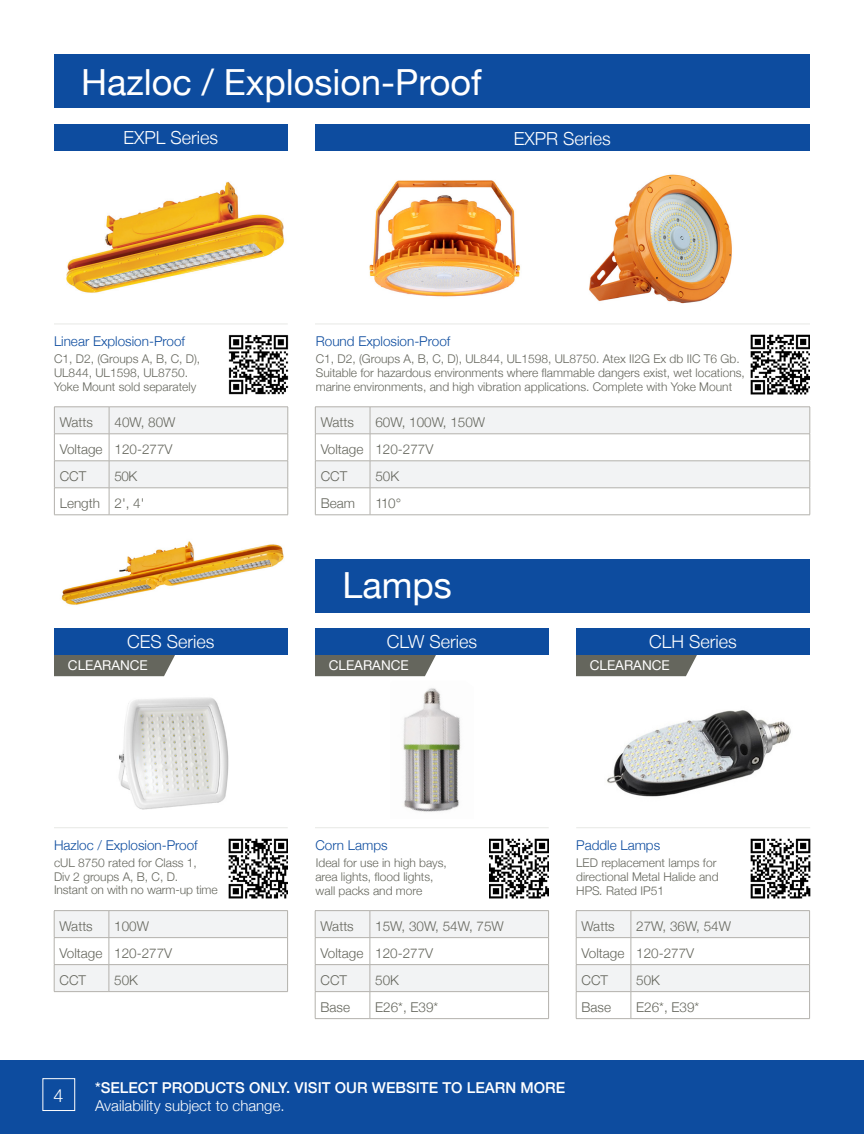
<style>
.page{position:relative;width:864px;height:1134px;background:#fff}
.page>*{position:absolute;margin:0;border:0;box-sizing:border-box;transform-origin:0 0}
.t1{font:36px "Helvetica Neue";color:#fff}
.t2{font:300 18px "Helvetica Neue";color:#fff}
.t3{font:500 15px "Helvetica Neue";color:#fff}
.t4{font:300 15px "Helvetica Neue";color:#fff}
.t5{font:300 13.5px "Helvetica Neue";color:#65665d}
.t6{font:300 13.5px "Helvetica Neue";color:#0d4c9f}
.t7{font:13.5px "Helvetica Neue";color:#fff}
.t8{font:300 12px/14.2px "Helvetica Neue";color:#65665d}
.s1{font-style:italic}
</style>
<div class="page">
<div style="left:0;top:1060px;width:864px;height:74px;background:#0d4c9f"></div>
<div style="left:42px;top:1078px;width:33px;height:33px;border:1px solid #fff"></div>
<img style="left:119px;top:697px;width:110px;height:113px">
<div style="left:54px;top:655px;width:121px;height:21px;background:#65665d"></div>
<img style="left:66px;top:182px;width:218px;height:111px">
<img style="left:369px;top:180px;width:152px;height:117px">
<hr style="left:54px;top:827px;width:234px;height:1px;background:#e7e8e5">
<hr style="left:54px;top:324px;width:234px;height:1px;background:#e7e8e5">
<hr style="left:315px;top:324px;width:495px;height:1px;background:#e7e8e5">
<div style="left:54px;top:628px;width:234px;height:27px;background:#0d4c9f"></div>
<div style="left:54px;top:124px;width:234px;height:27px;background:#0d4c9f"></div>
<div style="left:315px;top:124px;width:495px;height:27px;background:#0d4c9f"></div>
<img style="left:751px;top:335px;width:59px;height:59px">
<img style="left:229px;top:839px;width:59px;height:59px">
<img style="left:229px;top:335px;width:59px;height:59px">
<hr style="left:54px;top:910px;width:55px;height:1px;background:#b3b1ac">
<hr style="left:109px;top:910px;width:179px;height:1px;background:#b3b1ac">
<svg style="left:54px;top:911px;width:234px;height:80px"></svg>
<hr style="left:54px;top:991px;width:55px;height:1px;background:#b3b1ac">
<hr style="left:109px;top:991px;width:179px;height:1px;background:#b3b1ac">
<svg style="left:54px;top:407px;width:235px;height:108px"></svg>
<hr style="left:54px;top:515px;width:55px;height:1px;background:#b3b1ac">
<hr style="left:109px;top:515px;width:179px;height:1px;background:#b3b1ac">
<svg style="left:315px;top:407px;width:496px;height:108px"></svg>
<hr style="left:315px;top:515px;width:55px;height:1px;background:#b3b1ac">
<hr style="left:370px;top:515px;width:440px;height:1px;background:#b3b1ac">
<div style="left:54px;top:54px;width:756px;height:54px;background:#0d4c9f"></div>
<div style="left:315px;top:655px;width:121px;height:21px;background:#65665d"></div>
<div style="left:576px;top:655px;width:121px;height:21px;background:#65665d"></div>
<img style="left:403px;top:688px;width:58px;height:124px">
<hr style="left:315px;top:827px;width:234px;height:1px;background:#e7e8e5">
<hr style="left:576px;top:827px;width:234px;height:1px;background:#e7e8e5">
<div style="left:315px;top:628px;width:234px;height:27px;background:#0d4c9f"></div>
<div style="left:576px;top:628px;width:234px;height:27px;background:#0d4c9f"></div>
<img style="left:489px;top:839px;width:60px;height:59px">
<img style="left:751px;top:839px;width:59px;height:59px">
<hr style="left:315px;top:910px;width:55px;height:1px;background:#b3b1ac">
<hr style="left:370px;top:910px;width:179px;height:1px;background:#b3b1ac">
<svg style="left:315px;top:911px;width:234px;height:107px"></svg>
<hr style="left:315px;top:1018px;width:55px;height:1px;background:#b3b1ac">
<hr style="left:370px;top:1018px;width:179px;height:1px;background:#b3b1ac">
<hr style="left:576px;top:910px;width:55px;height:1px;background:#b3b1ac">
<hr style="left:631px;top:910px;width:179px;height:1px;background:#b3b1ac">
<svg style="left:576px;top:911px;width:234px;height:107px"></svg>
<hr style="left:576px;top:1018px;width:55px;height:1px;background:#b3b1ac">
<hr style="left:631px;top:1018px;width:179px;height:1px;background:#b3b1ac">
<div style="left:315px;top:559px;width:495px;height:54px;background:#0d4c9f"></div>
<img style="left:607px;top:710px;width:184px;height:87px">
<img style="left:589px;top:174px;width:143px;height:130px">
<img style="left:61px;top:541px;width:223px;height:64px">
<p class="t1" style="left:81px;top:56px;width:402px">Hazloc / Explosion-Proof</p>
<p class="t2" style="left:124px;top:123px;width:96px">EXPL Series</p>
<p class="t2" style="left:514px;top:124px;width:99px">EXPR Series</p>
<p class="t6" style="left:54px;top:331px;width:133px">Linear Explosion-Proof</p>
<p class="t8" style="left:54px;top:350px;width:148px">C1, D2, (Groups A, B, C, D),<br>UL844, UL1598, UL8750.<br>Yoke Mount sold separately</p>
<p class="t5" style="left:60px;top:411px;width:35px">Watts</p>
<p class="t5" style="left:114px;top:411px;width:63px">40W, 80W</p>
<p class="t5" style="left:60px;top:438px;width:44px">Voltage</p>
<p class="t5" style="left:114px;top:438px;width:60px">120-277V</p>
<p class="t5" style="left:60px;top:465px;width:28px">CCT</p>
<p class="t5" style="left:114px;top:465px;width:24px">50K</p>
<p class="t5" style="left:60px;top:492px;width:42px">Length</p>
<p class="t5" style="left:114px;top:492px;width:32px">2', 4'</p>
<p class="t2" style="left:127px;top:627px;width:89px">CES Series</p>
<p class="t7" style="left:68px;top:656px;width:81px">CLEARANCE</p>
<p class="t6" style="left:54px;top:835px;width:145px">Hazloc / Explosion-Proof</p>
<p class="t8" style="left:54px;top:855px;width:165px;line-height:13.8px">cUL 8750 rated for Class 1,<br>Div 2 groups A, B, C, D.<br>Instant on with no warm-up time</p>
<p class="t5" style="left:60px;top:915px;width:35px">Watts</p>
<p class="t5" style="left:114px;top:915px;width:36px">100W</p>
<p class="t5" style="left:60px;top:942px;width:44px">Voltage</p>
<p class="t5" style="left:114px;top:942px;width:60px">120-277V</p>
<p class="t5" style="left:60px;top:969px;width:28px">CCT</p>
<p class="t5" style="left:114px;top:969px;width:25px">50K</p>
<p class="t6" style="left:316px;top:331px;width:136px">Round Explosion-Proof</p>
<p class="t8" style="left:316px;top:350px;width:431px">C1, D2, (Groups A, B, C, D), UL844, UL1598, UL8750. Atex II2G Ex db IIC T6 Gb.<br>Suitable for hazardous environments where flammable dangers exist, wet locations, marine environments, and high vibration applications. Complete with Yoke Mount</p>
<p class="t5" style="left:321px;top:411px;width:35px">Watts</p>
<p class="t5" style="left:375px;top:411px;width:111px">60W, 100W, 150W</p>
<p class="t5" style="left:321px;top:438px;width:44px">Voltage</p>
<p class="t5" style="left:375px;top:438px;width:60px">120-277V</p>
<p class="t5" style="left:321px;top:465px;width:28px">CCT</p>
<p class="t5" style="left:375px;top:465px;width:25px">50K</p>
<p class="t5" style="left:321px;top:492px;width:36px">Beam</p>
<p class="t5" style="left:375px;top:492px;width:27px">110°</p>
<p class="t1" style="left:342px;top:560px;width:111px">Lamps</p>
<p class="t2" style="left:387px;top:627px;width:92px">CLW Series</p>
<p class="t2" style="left:649px;top:627px;width:89px">CLH Series</p>
<p class="t7" style="left:329px;top:656px;width:81px">CLEARANCE</p>
<p class="t7" style="left:590px;top:656px;width:81px">CLEARANCE</p>
<p class="t6" style="left:315px;top:835px;width:74px">Corn Lamps</p>
<p class="t8" style="left:315px;top:854px;width:133px">Ideal for use in high bays, area lights, flood lights, wall packs and more</p>
<p class="t5" style="left:321px;top:915px;width:35px">Watts</p>
<p class="t5" style="left:375px;top:915px;width:130px">15W, 30W, 54W, 75W</p>
<p class="t5" style="left:321px;top:942px;width:44px">Voltage</p>
<p class="t5" style="left:375px;top:942px;width:60px">120-277V</p>
<p class="t5" style="left:321px;top:969px;width:28px">CCT</p>
<p class="t5" style="left:375px;top:969px;width:25px">50K</p>
<p class="t5" style="left:321px;top:996px;width:31px">Base</p>
<p class="t5" style="left:375px;top:996px;width:65px">E26*, E39*</p>
<p class="t6" style="left:576px;top:835px;width:86px">Paddle Lamps</p>
<p class="t8" style="left:576px;top:854px;width:144px">LED replacement lamps for directional Metal Halide and<br>HPS<span class="s1">.</span> Rated IP51</p>
<p class="t5" style="left:582px;top:915px;width:35px">Watts</p>
<p class="t5" style="left:636px;top:915px;width:96px">27W, 36W, 54W</p>
<p class="t5" style="left:582px;top:942px;width:44px">Voltage</p>
<p class="t5" style="left:636px;top:942px;width:60px">120-277V</p>
<p class="t5" style="left:582px;top:969px;width:28px">CCT</p>
<p class="t5" style="left:636px;top:969px;width:25px">50K</p>
<p class="t5" style="left:582px;top:996px;width:31px">Base</p>
<p class="t5" style="left:636px;top:996px;width:65px">E26*, E39*</p>
<p class="t2" style="left:53px;top:1081px;width:12px">4</p>
<p class="t3" style="left:95px;top:1075px;width:472px">*SELECT PRODUCTS ONLY. VISIT OUR WEBSITE TO LEARN MORE</p>
<p class="t4" style="left:95px;top:1093px;width:191px">Availability subject to change.</p>
</div>
